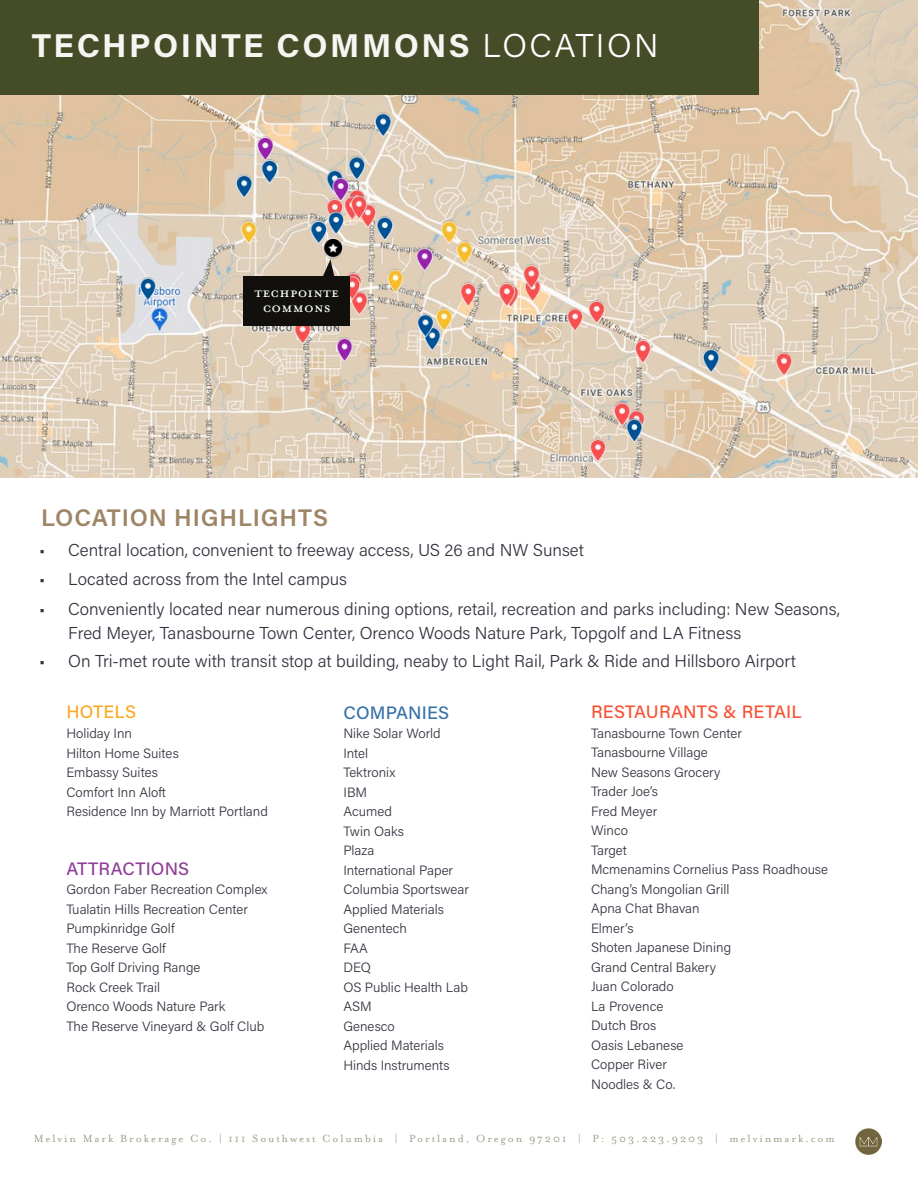
<style>
.page{position:relative;width:918px;height:1188px;background:#fff}
.page>*{position:absolute;margin:0;border:0;box-sizing:border-box;transform-origin:0 0}
.text{font:700 33px "Acumin Pro";letter-spacing:.075em;color:#f5f6f1}
.t1{font:600 24px "Acumin Pro";letter-spacing:.035em;color:#9e8566}
.Head_1_-_white{font:19.5px/15px "Mrs Eaves All Petite Caps OT";letter-spacing:.01em;color:#fff;text-align:center}
.text-2{font:500 18px "Acumin Pro";letter-spacing:.015em;color:#f75233}
.text-3{font:500 18px "Acumin Pro";letter-spacing:.01em;color:#8f3f98}
.text-4{font:500 18px "Acumin Pro";letter-spacing:.015em;color:#3772a8}
.Head_1_-_white-2{font:500 18px "Acumin Pro";letter-spacing:.01em;color:#faa926}
.t2{font:300 17.25px/24px "Acumin Pro";color:#333340}
.text-5{font:300 13.5px "Acumin Pro";color:#333340}
.t3{font:12px "Mrs Eaves OT";letter-spacing:.16em;color:#9e9d89}
.s1{font-weight:300;color:#fff}
</style>
<div class="page">
<img style="left:855px;top:1128px;width:27px;height:26px">
<img style="left:0;top:0;width:918px;height:477px">
<div style="left:0;top:0;width:759px;height:94px;background:#454c28"></div>
<svg style="left:306px;top:259px;width:39px;height:17px"></svg>
<div style="left:243px;top:276px;width:106px;height:49px;background:#11100c"></div>
<p class="text" style="left:32px;top:23px;width:628px">TECHPOINTE COMMONS <span class="s1">LOCATION</span></p>
<p class="Head_1_-_white" style="left:254px;top:285px;width:86px">TECHPOINTE<br>COMMONS</p>
<p class="t1" style="left:41px;top:501px;width:288px">LOCATION HIGHLIGHTS</p>
<p class="t2" style="left:39px;top:538px;width:546px">• Central location, convenient to freeway access, US 26 and NW Sunset</p>
<p class="t2" style="left:39px;top:566px;width:309px">• Located across from the Intel campus</p>
<p class="t2" style="left:68px;top:596px;width:773px;text-indent:-29px">• Conveniently located near numerous dining options, retail, recreation and parks including: New Seasons,<br>Fred Meyer, Tanasbourne Town Center, Orenco Woods Nature Park, Topgolf and LA Fitness</p>
<p class="t2" style="left:39px;top:649px;width:758px">• On Tri-met route with transit stop at building, neaby to Light Rail, Park &amp; Ride and Hillsboro Airport</p>
<p class="Head_1_-_white-2" style="left:66px;top:699px;width:71px">HOTELS</p>
<p class="text-5" style="left:66px;top:724px;width:67px">Holiday Inn</p>
<p class="text-5" style="left:66px;top:744px;width:114px">Hilton Home Suites</p>
<p class="text-5" style="left:66px;top:763px;width:93px">Embassy Suites</p>
<p class="text-5" style="left:66px;top:783px;width:101px">Comfort Inn Aloft</p>
<p class="text-5" style="left:66px;top:802px;width:203px">Residence Inn by Marriott Portland</p>
<p class="text-3" style="left:66px;top:856px;width:124px">ATTRACTIONS</p>
<p class="text-5" style="left:66px;top:880px;width:203px">Gordon Faber Recreation Complex</p>
<p class="text-5" style="left:66px;top:900px;width:183px">Tualatin Hills Recreation Center</p>
<p class="text-5" style="left:66px;top:919px;width:110px">Pumpkinridge Golf</p>
<p class="text-5" style="left:66px;top:939px;width:101px">The Reserve Golf</p>
<p class="text-5" style="left:66px;top:958px;width:136px">Top Golf Driving Range</p>
<p class="text-5" style="left:66px;top:978px;width:95px">Rock Creek Trail</p>
<p class="text-5" style="left:66px;top:997px;width:161px">Orenco Woods Nature Park</p>
<p class="text-5" style="left:66px;top:1017px;width:200px">The Reserve Vineyard &amp; Golf Club</p>
<p class="text-4" style="left:343px;top:700px;width:107px">COMPANIES</p>
<p class="text-5" style="left:343px;top:724px;width:99px">Nike Solar World</p>
<p class="text-5" style="left:343px;top:744px;width:26px">Intel</p>
<p class="text-5" style="left:343px;top:763px;width:53px">Tektronix</p>
<p class="text-5" style="left:343px;top:783px;width:25px">IBM</p>
<p class="text-5" style="left:343px;top:802px;width:50px">Acumed</p>
<p class="text-5" style="left:343px;top:822px;width:62px">Twin Oaks</p>
<p class="text-5" style="left:343px;top:841px;width:33px">Plaza</p>
<p class="text-5" style="left:343px;top:861px;width:111px">International Paper</p>
<p class="text-5" style="left:343px;top:880px;width:127px">Columbia Sportswear</p>
<p class="text-5" style="left:343px;top:900px;width:102px">Applied Materials</p>
<p class="text-5" style="left:343px;top:919px;width:65px">Genentech</p>
<p class="text-5" style="left:343px;top:939px;width:26px">FAA</p>
<p class="text-5" style="left:343px;top:958px;width:29px">DEQ</p>
<p class="text-5" style="left:343px;top:978px;width:126px">OS Public Health Lab</p>
<p class="text-5" style="left:343px;top:997px;width:30px">ASM</p>
<p class="text-5" style="left:343px;top:1017px;width:53px">Genesco</p>
<p class="text-5" style="left:343px;top:1036px;width:102px">Applied Materials</p>
<p class="text-5" style="left:343px;top:1056px;width:108px">Hinds Instruments</p>
<p class="text-2" style="left:591px;top:699px;width:212px">RESTAURANTS &amp; RETAIL</p>
<p class="text-5" style="left:591px;top:724px;width:153px">Tanasbourne Town Center</p>
<p class="text-5" style="left:591px;top:743px;width:118px">Tanasbourne Village</p>
<p class="text-5" style="left:591px;top:763px;width:131px">New Seasons Grocery</p>
<p class="text-5" style="left:591px;top:782px;width:69px">Trader Joe’s</p>
<p class="text-5" style="left:591px;top:802px;width:68px">Fred Meyer</p>
<p class="text-5" style="left:591px;top:821px;width:38px">Winco</p>
<p class="text-5" style="left:591px;top:841px;width:37px">Target</p>
<p class="text-5" style="left:591px;top:860px;width:238px">Mcmenamins Cornelius Pass Roadhouse</p>
<p class="text-5" style="left:591px;top:880px;width:140px">Chang’s Mongolian Grill</p>
<p class="text-5" style="left:591px;top:899px;width:110px">Apna Chat Bhavan</p>
<p class="text-5" style="left:591px;top:919px;width:44px">Elmer’s</p>
<p class="text-5" style="left:591px;top:938px;width:142px">Shoten Japanese Dining</p>
<p class="text-5" style="left:591px;top:958px;width:127px">Grand Central Bakery</p>
<p class="text-5" style="left:591px;top:977px;width:84px">Juan Colorado</p>
<p class="text-5" style="left:591px;top:997px;width:74px">La Provence</p>
<p class="text-5" style="left:591px;top:1016px;width:67px">Dutch Bros</p>
<p class="text-5" style="left:591px;top:1036px;width:94px">Oasis Lebanese</p>
<p class="text-5" style="left:591px;top:1055px;width:78px">Copper River</p>
<p class="text-5" style="left:591px;top:1075px;width:86px">Noodles &amp; Co.</p>
<p class="t3" style="left:34px;top:1132px;width:803px">Melvin Mark Brokerage Co. | 111 Southwest Columbia | Portland, Oregon 97201 | P: 503.223.9203 | melvinmark.com</p>
</div>
